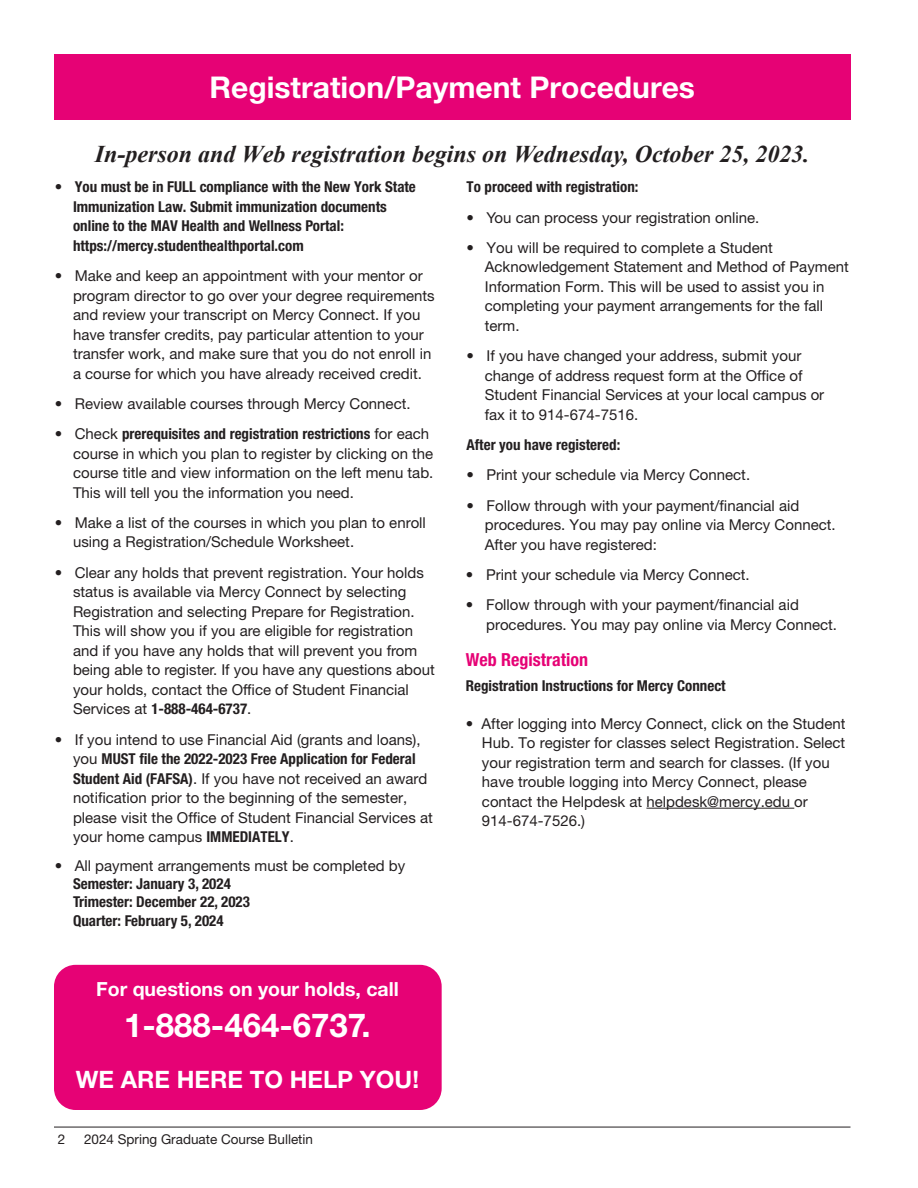
<style>
.page{position:relative;width:918px;height:1188px;background:#fff}
.page>*{position:absolute;margin:0;border:0;box-sizing:border-box;transform-origin:0 0}
.t1{font:700 33px "Helvetica Neue LT Pro";color:#fff}
.t2{font:700 30px "Helvetica Neue LT Pro";color:#fff}
.t3{font:italic 700 24px "Times New Roman";color:#231f20}
.t4{font:700 24px "Helvetica Neue LT Pro";color:#fff}
.t5{font:700 19.5px "Helvetica Neue LT Pro";color:#fff}
.t6{font:700 condensed 18px "Helvetica Neue LT Pro";color:#e60275}
.t7{font:15px/19.5px "Helvetica Neue LT Std";color:#231f20}
.t8{font:700 condensed 15px/19.5px "Helvetica Neue LT Pro";color:#231f20}
.t9{font:13.5px "Helvetica Neue LT Std";color:#231f20}
.s1{font-family:"Helvetica Neue LT Std";font-weight:400;font-stretch:normal}
.s2{font-family:"Helvetica Neue LT Pro";font-weight:700;font-stretch:condensed}
</style>
<div class="page">
<hr style="left:54px;top:1127px;width:796px;height:1px;background:#231f20">
<div style="left:54px;top:54px;width:796px;height:66px;background:#e60275"></div>
<hr style="left:646px;top:808px;width:148px;height:1px;background:#231f20">
<div style="left:54px;top:965px;width:388px;height:145px;background:#e60275;border-radius:22px"></div>
<h2 class="t2" style="left:209px;top:68px;width:487px">Registration/Payment Procedures</h2>
<h3 class="t3" style="left:95px;top:137px;width:716px">In-person and Web registration begins on Wednesday, October 25, 2023.</h3>
<p class="t8" style="left:73px;top:177px;width:344px;text-indent:-18px"><span class="s1">•</span> You must be in FULL compliance with the New York State Immunization Law. Submit immunization documents online to the MAV Health and Wellness Portal: https://mercy.studenthealthportal.com</p>
<p class="t7" style="left:73px;top:266px;width:363px;text-indent:-18px">• Make and keep an appointment with your mentor or program director to go over your degree requirements and review your transcript on Mercy Connect. If you have transfer credits, pay particular attention to your transfer work, and make sure that you do not enroll in a course for which you have already received credit.</p>
<p class="t7" style="left:55px;top:394px;width:357px">• Review available courses through Mercy Connect.</p>
<p class="t8" style="left:55px;top:424px;width:376px"><span class="s1">• Check</span> prerequisites and registration restrictions <span class="s1">for each</span></p>
<p class="t7" style="left:73px;top:443px;width:362px;text-align:justify">course in which you plan to register by clicking on the course title and view information on the left menu tab.<br>This will tell you the information you need.</p>
<p class="t7" style="left:73px;top:513px;width:354px;text-indent:-18px">• Make a list of the courses in which you plan to enroll using a Registration/Schedule Worksheet.</p>
<p class="t7" style="left:73px;top:562px;width:363px;text-indent:-18px">• Clear any holds that prevent registration. Your holds status is available via Mercy Connect by selecting Registration and selecting Prepare for Registration.<br>This will show you if you are eligible for registration and if you have any holds that will prevent you from being able to register. If you have any questions about your holds, contact the Office of Student Financial</p>
<p class="t8" style="left:73px;top:699px;width:180px"><span class="s1">Services at</span> 1-888-464-6737<span class="s1">.</span></p>
<p class="t7" style="left:55px;top:729px;width:367px">• If you intend to use Financial Aid (grants and loans),</p>
<p class="t8" style="left:73px;top:749px;width:344px"><span class="s1">you</span> MUST file the 2022-2023 Free Application for Federal</p>
<p class="t7" style="left:73px;top:768px;width:361px"><span class="s2">Student Aid (FAFSA)</span>. If you have not received an award notification prior to the beginning of the semester, please visit the Office of Student Financial Services at your home campus <span class="s2">IMMEDIATELY</span>.</p>
<p class="t7" style="left:55px;top:856px;width:352px">• All payment arrangements must be completed by</p>
<p class="t8" style="left:73px;top:875px;width:178px;line-height:18px">Semester: January 3, 2024<br>Trimester: December 22, 2023</p>
<p class="t8" style="left:73px;top:911px;width:152px">Quarter: February 5, 2024</p>
<h3 class="t5" style="left:96px;top:977px;width:304px">For questions on your holds, call</h3>
<h1 class="t1" style="left:124px;top:1005px;width:248px">1-888-464-6737.</h1>
<h3 class="t4" style="left:76px;top:1064px;width:345px">WE ARE HERE TO HELP YOU!</h3>
<p class="t9" style="left:58px;top:1131px;width:9px">2</p>
<p class="t9" style="left:84px;top:1131px;width:231px">2024 Spring Graduate Course Bulletin</p>
<p class="t8" style="left:467px;top:177px;width:174px">To proceed with registration:</p>
<p class="t7" style="left:467px;top:207px;width:294px">• You can process your registration online.</p>
<p class="t7" style="left:485px;top:238px;width:366px;text-indent:-18px">• You will be required to complete a Student Acknowledgement Statement and Method of Payment Information Form. This will be used to assist you in completing your payment arrangements for the fall term.</p>
<p class="t7" style="left:485px;top:346px;width:341px;text-indent:-18px">• If you have changed your address, submit your change of address request form at the Office of Student Financial Services at your local campus or fax it to 914-674-7516.</p>
<p class="t8" style="left:467px;top:435px;width:155px">After you have registered:</p>
<p class="t7" style="left:467px;top:465px;width:285px">• Print your schedule via Mercy Connect.</p>
<p class="t7" style="left:485px;top:495px;width:352px;text-indent:-18px">• Follow through with your payment/financial aid procedures. You may pay online via Mercy Connect.<br>After you have registered:</p>
<p class="t7" style="left:466px;top:565px;width:286px">• Print your schedule via Mercy Connect.</p>
<p class="t7" style="left:486px;top:595px;width:352px;text-indent:-20px">• Follow through with your payment/financial aid procedures. You may pay online via Mercy Connect.</p>
<p class="t6" style="left:466px;top:649px;width:124px">Web Registration</p>
<p class="t8" style="left:466px;top:676px;width:262px">Registration Instructions for Mercy Connect</p>
<p class="t7" style="left:482px;top:713px;width:365px;text-indent:-16px">• After logging into Mercy Connect, click on the Student Hub. To register for classes select Registration. Select your registration term and search for classes. (If you have trouble logging into Mercy Connect, please contact the Helpdesk at helpdesk@mercy.edu or 914-674-7526.)</p>
</div>
